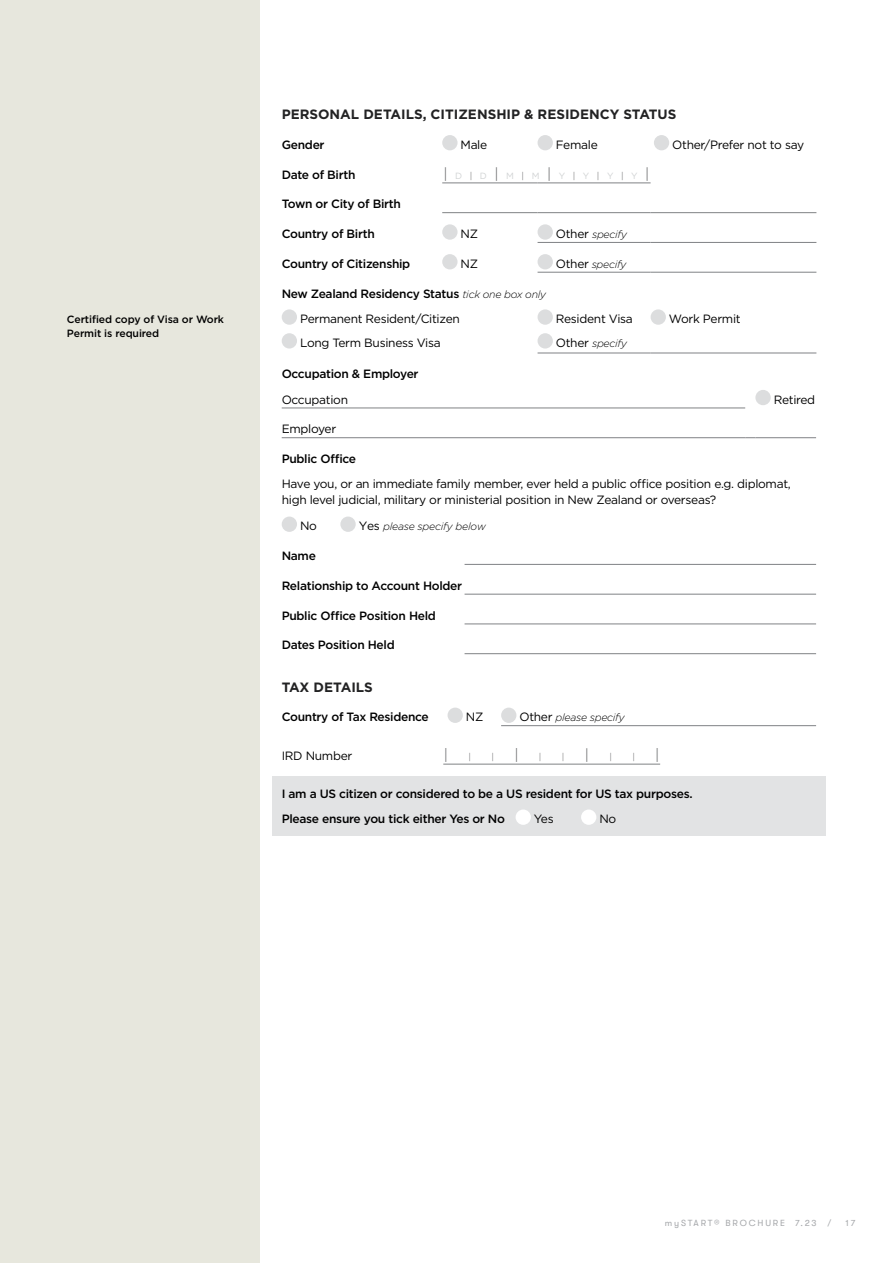
<style>
.page{position:relative;width:893px;height:1263px;background:#fff}
.page>*{position:absolute;margin:0;border:0;box-sizing:border-box;transform-origin:0 0}
.t1{font:300 15px "Gotham";color:#58595b}
.t2{font:300 14.7px "Gotham";color:#58595b}
.t3{font:700 13.5px "Gotham";color:#222223}
.t4{font:500 12px/25.5px "Gotham";letter-spacing:-.025em;color:#000}
.t5{font:12px/16.5px "Gotham";letter-spacing:-.025em;color:#000}
.t6{font:italic 300 10.5px "Gotham";letter-spacing:-.025em;color:#000}
.t7{font:500 10.5px/13.5px "Gotham";letter-spacing:-.01em;color:#000}
.t8{font:9px "GT Walsheim";letter-spacing:.2em;color:#a7a9ac}
.t9{font:9px "Gotham";color:#d1d3d4}
.t10{font:300 9px "Gotham";color:#58595b}
.s1{font-weight:300;font-size:14.7px;color:#58595b}
.s2{font-weight:300;color:#58595b}
.s3{font-weight:400;font-style:normal;font-size:12px}
.s4{font-weight:300;font-style:italic;font-size:10.5px}
.s5{font-weight:400}
</style>
<div class="page">
<div style="left:0;top:0;width:259px;height:1263px;background:#e7e7dd"></div>
<div style="left:272px;top:777px;width:554px;height:59px;background:#e2e3e4"></div>
<hr style="left:442px;top:183px;width:96px;height:1px;background:#808285">
<hr style="left:538px;top:183px;width:113px;height:1px;background:#808285">
<hr style="left:442px;top:212px;width:96px;height:1px;background:#808285">
<hr style="left:538px;top:212px;width:113px;height:1px;background:#808285">
<hr style="left:651px;top:212px;width:165px;height:1px;background:#808285">
<hr style="left:538px;top:242px;width:113px;height:1px;background:#808285">
<hr style="left:651px;top:242px;width:165px;height:1px;background:#808285">
<hr style="left:538px;top:272px;width:113px;height:1px;background:#808285">
<hr style="left:651px;top:272px;width:165px;height:1px;background:#808285">
<hr style="left:538px;top:353px;width:113px;height:1px;background:#808285">
<hr style="left:651px;top:353px;width:165px;height:1px;background:#808285">
<div style="left:442px;top:135px;width:16px;height:15px;background:#dcddde;border-radius:50%"></div>
<div style="left:538px;top:135px;width:15px;height:15px;background:#dcddde;border-radius:50%"></div>
<div style="left:654px;top:135px;width:15px;height:15px;background:#dcddde;border-radius:50%"></div>
<div style="left:442px;top:224px;width:16px;height:16px;background:#dcddde;border-radius:50%"></div>
<div style="left:538px;top:224px;width:15px;height:16px;background:#dcddde;border-radius:50%"></div>
<div style="left:442px;top:254px;width:16px;height:15px;background:#dcddde;border-radius:50%"></div>
<div style="left:538px;top:254px;width:15px;height:15px;background:#dcddde;border-radius:50%"></div>
<div style="left:282px;top:309px;width:15px;height:16px;background:#dcddde;border-radius:50%"></div>
<div style="left:538px;top:309px;width:15px;height:16px;background:#dcddde;border-radius:50%"></div>
<div style="left:651px;top:309px;width:15px;height:16px;background:#dcddde;border-radius:50%"></div>
<div style="left:282px;top:333px;width:15px;height:16px;background:#dcddde;border-radius:50%"></div>
<div style="left:538px;top:333px;width:15px;height:16px;background:#dcddde;border-radius:50%"></div>
<hr style="left:282px;top:408px;width:463px;height:1px;background:#808285">
<hr style="left:282px;top:437px;width:463px;height:1px;background:#808285">
<hr style="left:755px;top:437px;width:61px;height:1px;background:#808285">
<div style="left:755px;top:390px;width:16px;height:15px;background:#dcddde;border-radius:50%"></div>
<div style="left:282px;top:516px;width:15px;height:16px;background:#dcddde;border-radius:50%"></div>
<div style="left:340px;top:516px;width:16px;height:16px;background:#dcddde;border-radius:50%"></div>
<hr style="left:465px;top:564px;width:351px;height:1px;background:#808285">
<hr style="left:465px;top:594px;width:351px;height:1px;background:#808285">
<hr style="left:465px;top:624px;width:351px;height:1px;background:#808285">
<hr style="left:465px;top:653px;width:351px;height:1px;background:#808285">
<hr style="left:501px;top:725px;width:315px;height:1px;background:#808285">
<div style="left:448px;top:708px;width:15px;height:15px;background:#dcddde;border-radius:50%"></div>
<div style="left:501px;top:708px;width:15px;height:15px;background:#dcddde;border-radius:50%"></div>
<hr style="left:443px;top:764px;width:217px;height:1px;background:#808285">
<div style="left:516px;top:809px;width:15px;height:16px;background:#fff;border-radius:50%"></div>
<div style="left:581px;top:809px;width:15px;height:16px;background:#fff;border-radius:50%"></div>
<p class="t7" style="left:67px;top:312px;width:159px">Certified copy of Visa or Work<br>Permit is required</p>
<p class="t3" style="left:282px;top:105px;width:396px">PERSONAL DETAILS, CITIZENSHIP &amp; RESIDENCY STATUS</p>
<p class="t4" style="left:282px;top:132px;width:44px">Gender</p>
<p class="t5" style="left:461px;top:136px;width:28px">Male</p>
<p class="t5" style="left:556px;top:136px;width:43px">Female</p>
<p class="t5" style="left:672px;top:136px;width:133px">Other/Prefer not to say</p>
<p class="t4" style="left:282px;top:161px;width:75px">Date of Birth</p>
<p class="t9" style="left:443px;top:170px;width:207px"><span class="s1">|</span> D <span class="s2">|</span> D <span class="s1">|</span> M <span class="s2">|</span> M <span class="s1">|</span> Y <span class="s2">|</span> Y <span class="s2">|</span> Y <span class="s2">|</span> Y <span class="s1">|</span></p>
<p class="t4" style="left:282px;top:191px;width:121px">Town or City of Birth</p>
<p class="t4" style="left:282px;top:221px;width:95px">Country of Birth</p>
<p class="t5" style="left:461px;top:225px;width:19px">NZ</p>
<p class="t6" style="left:556px;top:228px;width:73px"><span class="s3">Other</span> specify</p>
<p class="t4" style="left:282px;top:251px;width:130px">Country of Citizenship</p>
<p class="t5" style="left:461px;top:255px;width:19px">NZ</p>
<p class="t6" style="left:556px;top:258px;width:72px"><span class="s3">Other</span> specify</p>
<p class="t4" style="left:300px;top:281px;width:248px;text-indent:-18px">New Zealand Residency Status <span class="s4">tick one box only<br></span><span class="s5">Permanent Resident/Citizen</span></p>
<p class="t5" style="left:556px;top:310px;width:78px">Resident Visa</p>
<p class="t5" style="left:669px;top:310px;width:73px">Work Permit</p>
<p class="t5" style="left:300px;top:334px;width:142px">Long Term Business Visa</p>
<p class="t6" style="left:556px;top:337px;width:73px"><span class="s3">Other</span> specify</p>
<p class="t4" style="left:282px;top:361px;width:138px">Occupation &amp; Employer</p>
<p class="t5" style="left:282px;top:391px;width:68px">Occupation</p>
<p class="t5" style="left:774px;top:391px;width:43px">Retired</p>
<p class="t5" style="left:282px;top:421px;width:56px">Employer</p>
<p class="t4" style="left:282px;top:446px;width:76px">Public Office</p>
<p class="t5" style="left:282px;top:475px;width:511px">Have you, or an immediate family member, ever held a public office position e.g. diplomat, high level judicial, military or ministerial position in New Zealand or overseas?</p>
<p class="t5" style="left:300px;top:518px;width:18px">No</p>
<p class="t6" style="left:359px;top:520px;width:129px"><span class="s3">Yes</span> please specify below</p>
<p class="t4" style="left:282px;top:543px;width:36px">Name</p>
<p class="t4" style="left:282px;top:573px;width:182px">Relationship to Account Holder</p>
<p class="t4" style="left:282px;top:602px;width:156px">Public Office Position Held</p>
<p class="t4" style="left:282px;top:632px;width:115px">Dates Position Held</p>
<p class="t3" style="left:282px;top:678px;width:93px">TAX DETAILS</p>
<p class="t4" style="left:282px;top:704px;width:149px">Country of Tax Residence</p>
<p class="t5" style="left:466px;top:709px;width:19px">NZ</p>
<p class="t6" style="left:519px;top:711px;width:107px"><span class="s3">Other</span> please specify</p>
<p class="t5" style="left:282px;top:747px;width:72px">IRD Number</p>
<p class="t1" style="left:444px;top:745px;width:6px">|</p>
<p class="t10" style="left:468px;top:751px;width:4px">|</p>
<p class="t10" style="left:491px;top:751px;width:4px">|</p>
<p class="t1" style="left:514px;top:745px;width:6px">|</p>
<p class="t10" style="left:539px;top:751px;width:4px">|</p>
<p class="t10" style="left:562px;top:751px;width:4px">|</p>
<p class="t2" style="left:585px;top:745px;width:6px">|</p>
<p class="t10" style="left:609px;top:751px;width:4px">|</p>
<p class="t10" style="left:632px;top:751px;width:4px">|</p>
<p class="t1" style="left:655px;top:745px;width:6px">|</p>
<p class="t4" style="left:282px;top:781px;width:412px">I am a US citizen or considered to be a US resident for US tax purposes.<br>Please ensure you tick either Yes or No</p>
<p class="t5" style="left:534px;top:810px;width:21px">Yes</p>
<p class="t5" style="left:599px;top:810px;width:18px">No</p>
<p class="t8" style="left:665px;top:1218px;width:168px">mySTART® BROCHURE 7.23 /</p>
<p class="t8" style="left:846px;top:1218px;width:11px">17</p>
</div>
